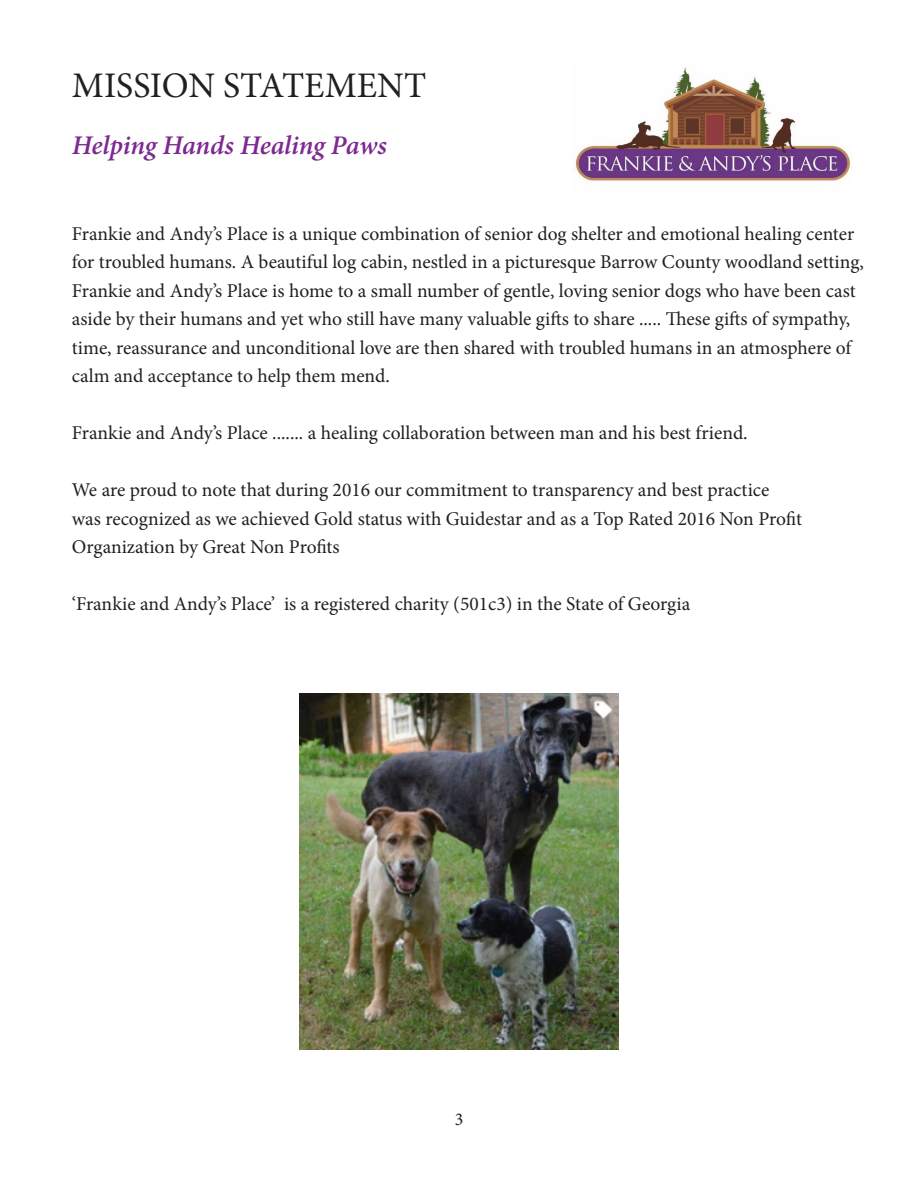
<style>
.page{position:relative;width:918px;height:1188px;background:#fff}
.page>*{position:absolute;margin:0;border:0;box-sizing:border-box;transform-origin:0 0}
.t1{font:36px "Minion Pro";color:#231f20}
.t2{font:italic 600 27px "Minion Pro";letter-spacing:-.01em;color:#7d2991}
.t3{font:19.5px/28.5px "Minion Pro";letter-spacing:-.005em;color:#231f20}
.t4{font:18px "Minion Pro";color:#231f20}
</style>
<div class="page">
<img style="left:572px;top:68px;width:281px;height:116px">
<img style="left:300px;top:693px;width:318px;height:357px">
<p class="t1" style="left:72px;top:62px;width:356px">MISSION STATEMENT</p>
<p class="t2" style="left:72px;top:127px;width:316px">Helping Hands Healing Paws</p>
<p class="t3" style="left:72px;top:220px;width:794px">Frankie and Andy’s Place is a unique combination of senior dog shelter and emotional healing center for troubled humans. A beautiful log cabin, nestled in a picturesque Barrow County woodland setting, Frankie and Andy’s Place is home to a small number of gentle, loving senior dogs who have been cast aside by their humans and yet who still have many valuable gifts to share ..... These gifts of sympathy, time, reassurance and unconditional love are then shared with troubled humans in an atmosphere of calm and acceptance to help them mend.</p>
<p class="t3" style="left:72px;top:419px;width:677px">Frankie and Andy’s Place ....... a healing collaboration between man and his best friend.</p>
<p class="t3" style="left:72px;top:476px;width:732px">We are proud to note that during 2016 our commitment to transparency and best practice was recognized as we achieved Gold status with Guidestar and as a Top Rated 2016 Non Profit<br>Organization by Great Non Profits</p>
<p class="t3" style="left:72px;top:590px;width:620px">‘Frankie and Andy’s Place’ is a registered charity (501c3) in the State of Georgia</p>
<p class="t4" style="left:455px;top:1107px;width:10px">3</p>
</div>
